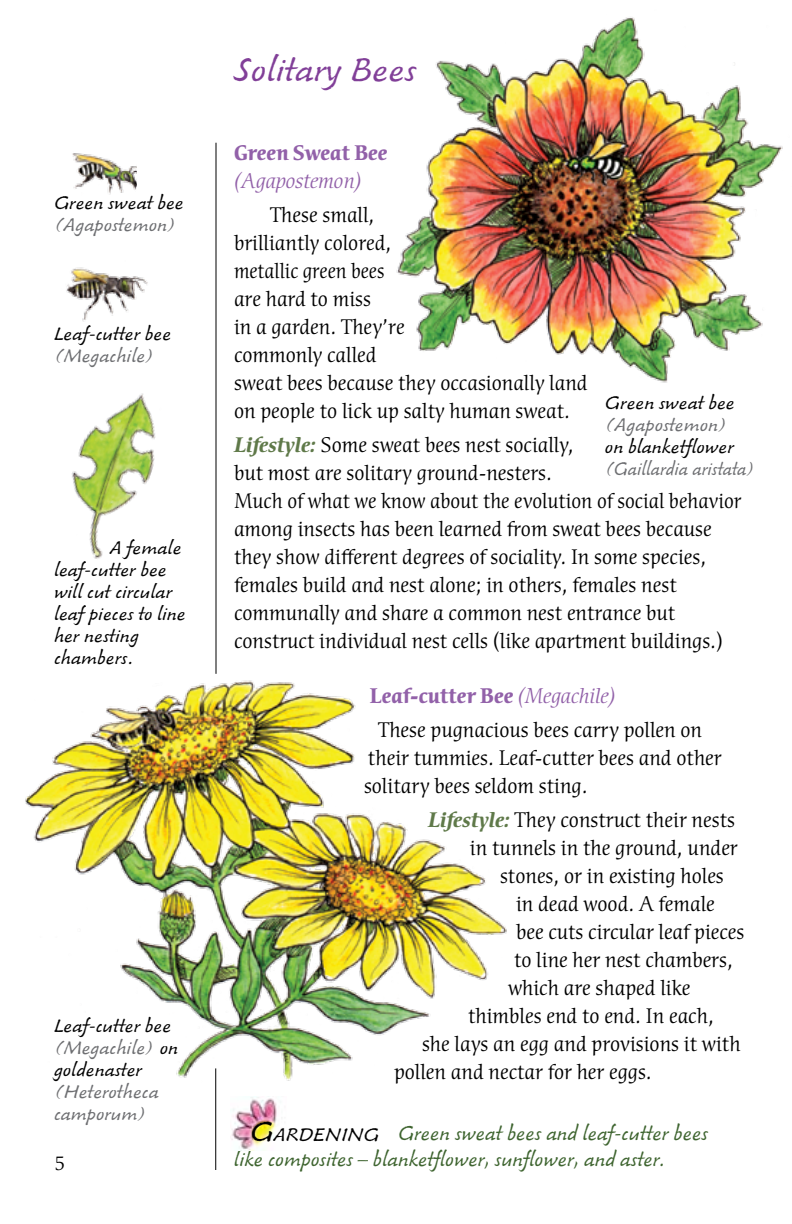
<style>
.page{position:relative;width:792px;height:1224px;background:#fff}
.page>*{position:absolute;margin:0;border:0;box-sizing:border-box;transform-origin:0 0}
.t1{font:36px "Venture LT Script";color:#813f98}
.t2{font:22px/28px "Cerigo ITC";color:#000}
.t3{font:22px/26px "Venture LT Script";color:#3e642f;scale:.93 1}
.t4{font:700 22px "Cerigo ITC";color:#9261a9}
.t5{font:italic 22px "Cerigo ITC";color:#9261a9}
.t6{font:20px/22px "Venture LT Script";color:#000}
.t7{font:20px/22px "Venture LT Script";color:#6d6e71}
.t8{font:20px "Venture LT Script";color:#6d6e71;scale:.89 1}
.t9{font:20px "Cerigo ITC";color:#000}
.s1{color:#6d6e71}
.s2{font-weight:700;font-style:italic;color:#5f7949}
.s3{font-weight:700;color:#9261a9}
.s4{font-style:italic;color:#9261a9}
.s5{font-size:30px}
</style>
<div class="page">
<hr style="left:216px;top:143px;width:1px;height:531px;background:#000">
<img style="left:231px;top:1097px;width:46px;height:54px">
<img style="left:66px;top:267px;width:82px;height:55px">
<img style="left:72px;top:153px;width:65px;height:42px">
<img style="left:72px;top:393px;width:83px;height:166px">
<img style="left:396px;top:17px;width:387px;height:366px">
<img style="left:25px;top:680px;width:482px;height:406px">
<hr style="left:215px;top:1068px;width:1px;height:102px;background:#000">
<p class="t6" style="left:54px;top:192px;width:131px">Green sweat bee</p>
<p class="t7" style="left:54px;top:214px;width:124px">(Agapostemon)</p>
<p class="t6" style="left:54px;top:323px;width:119px">Leaf-cutter bee</p>
<p class="t7" style="left:54px;top:345px;width:103px">(Megachile)</p>
<p class="t6" style="left:54px;top:537px;width:133px;text-indent:56px">A female leaf-cutter bee will cut circular leaf pieces to line her nesting chambers.</p>
<p class="t6" style="left:54px;top:1015px;width:126px">Leaf-cutter bee <span class="s1">(Megachile)</span> on goldenaster</p>
<p class="t7" style="left:54px;top:1081px;width:106px">(Heterotheca camporum)</p>
<p class="t9" style="left:54px;top:1153px;width:13px">5</p>
<h1 class="t1" style="left:234px;top:49px;width:184px">Solitary Bees</h1>
<p class="t4" style="left:234px;top:141px;width:155px">Green Sweat Bee</p>
<p class="t5" style="left:234px;top:169px;width:129px">(Agapostemon)</p>
<p class="t2" style="left:234px;top:201px;width:355px;text-indent:36px">These small,<br>brilliantly colored,<br>metallic green bees<br>are hard to miss<br>in a garden. They’re<br>commonly called<br>sweat bees because they occasionally land on people to lick up salty human sweat.</p>
<p class="t2" style="left:234px;top:431px;width:509px"><span class="s2">Lifestyle:</span> Some sweat bees nest socially,<br>but most are solitary ground-nesters.<br>Much of what we know about the evolution of social behavior among insects has been learned from sweat bees because they show different degrees of sociality. In some species, females build and nest alone; in others, females nest communally and share a common nest entrance but construct individual nest cells (like apartment buildings.)</p>
<p class="t2" style="left:378px;top:680px;width:326px;line-height:33.8px;text-indent:-8px"><span class="s3">Leaf-cutter Bee</span> <span class="s4">(Megachile)<br></span>These pugnacious bees carry pollen on</p>
<p class="t2" style="left:364px;top:745px;width:359px">their tummies. Leaf-cutter bees and other solitary bees seldom sting.</p>
<p class="t2" style="left:428px;top:806px;width:309px"><span class="s2">Lifestyle:</span> They construct their nests</p>
<p class="t2" style="left:470px;top:834px;width:269px">in tunnels in the ground, under</p>
<p class="t2" style="left:500px;top:862px;width:225px">stones, or in existing holes</p>
<p class="t2" style="left:516px;top:890px;width:200px">in dead wood. A female</p>
<p class="t2" style="left:516px;top:918px;width:230px">bee cuts circular leaf pieces</p>
<p class="t2" style="left:514px;top:946px;width:220px">to line her nest chambers,</p>
<p class="t2" style="left:508px;top:974px;width:184px">which are shaped like</p>
<p class="t2" style="left:468px;top:1002px;width:247px">thimbles end to end. In each,</p>
<p class="t2" style="left:422px;top:1030px;width:320px">she lays an egg and provisions it with</p>
<p class="t2" style="left:394px;top:1058px;width:259px">pollen and nectar for her eggs.</p>
<p class="t6" style="left:605px;top:392px;width:131px">Green sweat bee</p>
<p class="t7" style="left:605px;top:414px;width:124px">(Agapostemon)</p>
<p class="t6" style="left:605px;top:436px;width:130px">on blanketflower</p>
<p class="t8" style="left:605px;top:457px;width:170px">(Gaillardia aristata)</p>
<p class="t6" style="left:250px;top:1124px;width:130px"><span class="s5">G</span>ARDENING</p>
<p class="t3" style="left:234px;top:1120px;width:511px;text-indent:164px">Green sweat bees and leaf-cutter bees like composites – blanketflower, sunflower, and aster.</p>
</div>
